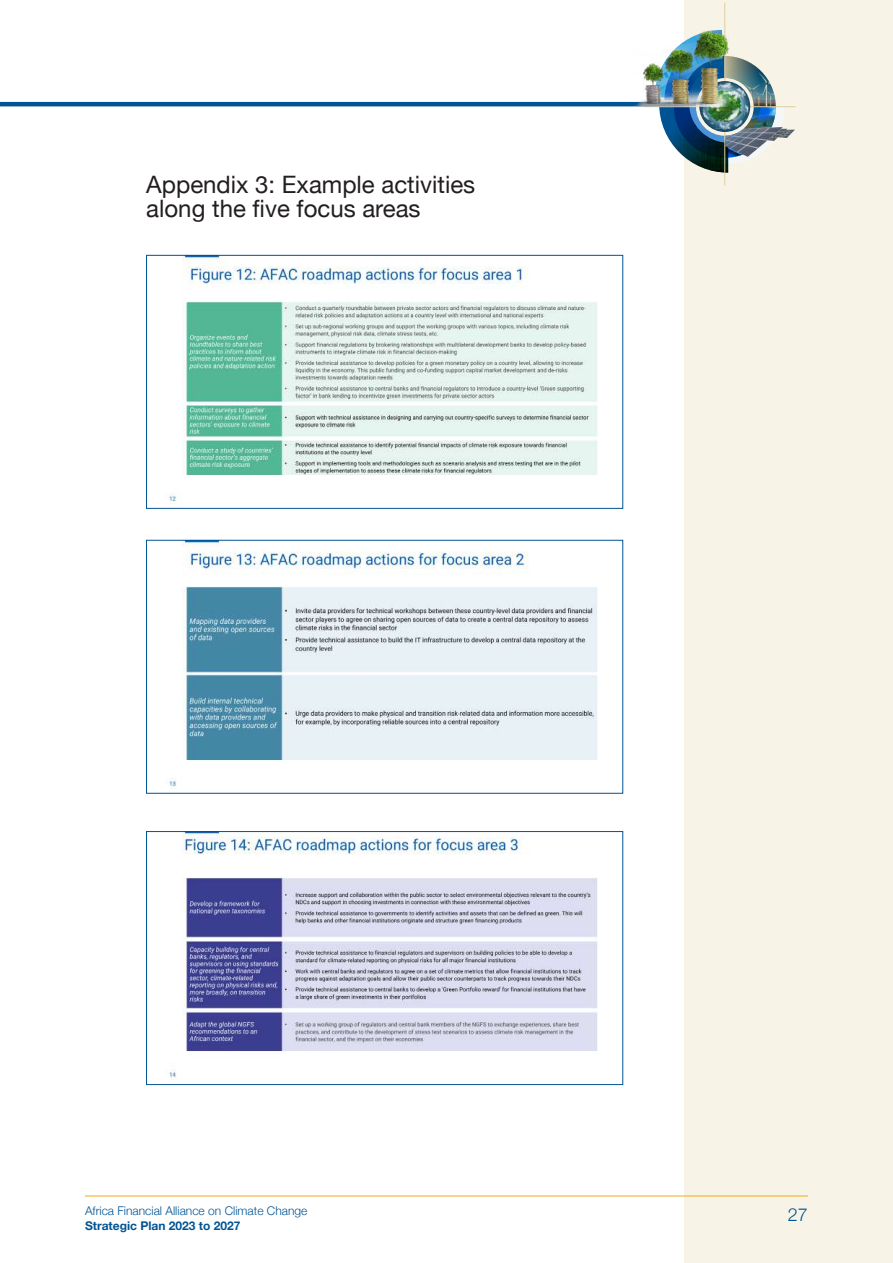
<style>
.page{position:relative;width:893px;height:1263px;background:#fff}
.page>*{position:absolute;margin:0;border:0;box-sizing:border-box;transform-origin:0 0}
.t1{font:24px/24px "Helvetica Neue";color:#231f20}
.t2{font:300 18px "Helvetica Neue";color:#015494}
.t3{font:300 12px "Helvetica Neue";color:#015494}
.t4{font:700 12px "Helvetica Neue";color:#015494}
</style>
<div class="page">
<div style="left:685px;top:0;width:208px;height:1263px;background:#f7f4e7"></div>
<hr style="left:85px;top:1196px;width:723px;height:1px;background:#f2a81f">
<hr style="left:0;top:102px;width:671px;height:4px;background:#015494">
<hr style="left:644px;top:106px;width:151px;height:1px;background:#decea0">
<hr style="left:724px;top:2px;width:1px;height:183px;background:#decea0">
<img style="left:785px;top:128px;width:10px;height:10px">
<img style="left:655px;top:57px;width:130px;height:116px">
<img style="left:699px;top:81px;width:51px;height:51px;border-radius:25px">
<img style="left:632px;top:20px;width:102px;height:87px">
<img style="left:169px;top:257px;width:429px;height:247px">
<div style="left:146px;top:255px;width:477px;height:253px;border:1px solid #015494"></div>
<img style="left:169px;top:542px;width:429px;height:247px">
<img style="left:169px;top:833px;width:429px;height:247px">
<div style="left:146px;top:831px;width:477px;height:254px;border:1px solid #015494"></div>
<p class="t1" style="left:146px;top:174px;width:330px">Appendix 3: Example activities along the five focus areas</p>
<p class="t3" style="left:85px;top:1201px;width:224px">Africa Financial Alliance on Climate Change</p>
<p class="t4" style="left:85px;top:1216px;width:157px">Strategic Plan 2023 to 2027</p>
<p class="t2" style="left:788px;top:1200px;width:22px">27</p>
</div>
